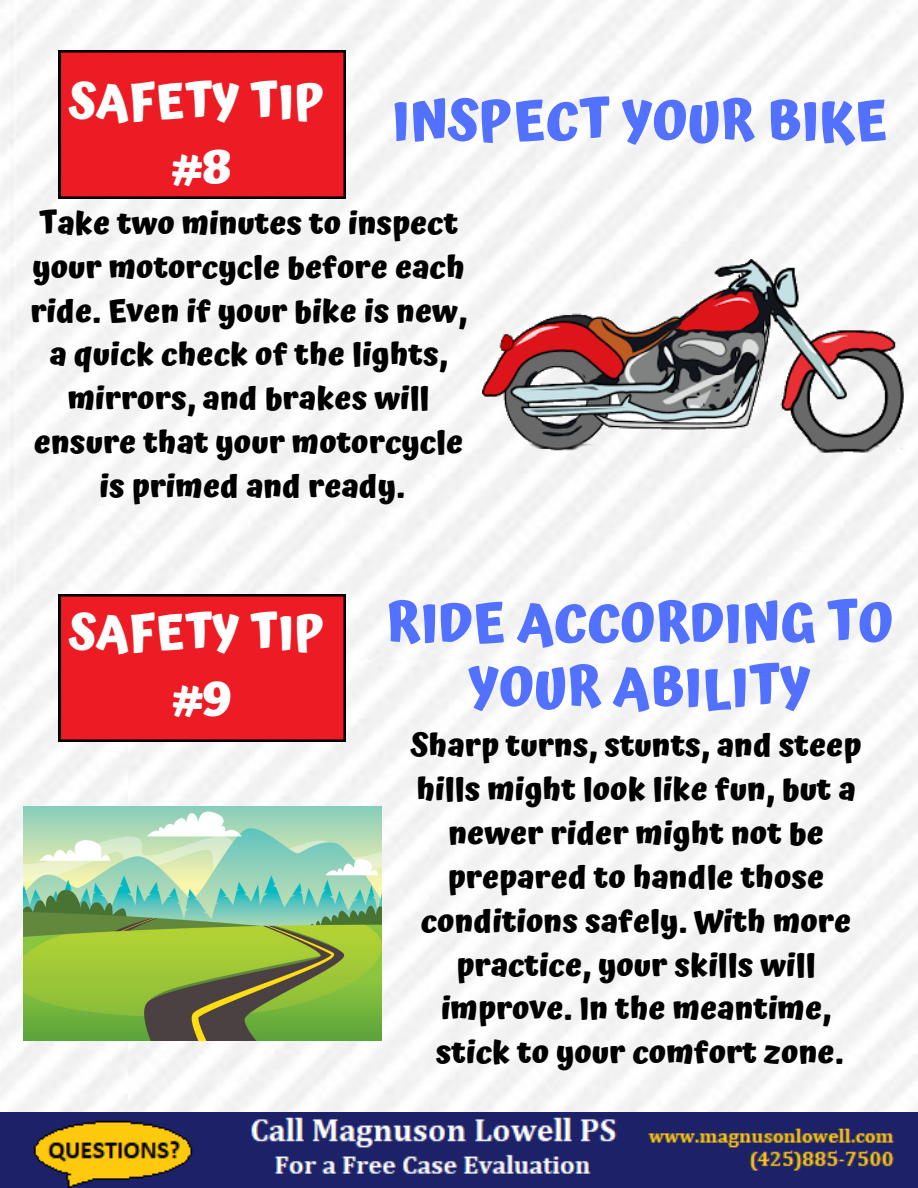
<style>
.page{position:relative;width:918px;height:1188px;background:#fff}
.page>*{position:absolute;margin:0;border:0;box-sizing:border-box;transform-origin:0 0}
.t1{font:700 54px "Atma";color:#5271ff}
.t2{font:700 48px/66.3px "Atma";color:#fff;text-align:center}
.t3{font:700 31.5px/43.8px "Atma";color:#000;text-align:center}
</style>
<div class="page">
<img style="left:128px;top:659px;width:790px;height:454px">
<img style="left:0;top:0;width:918px;height:659px">
<img style="left:0;top:594px;width:128px;height:519px">
<img style="left:0;top:1113px;width:918px;height:75px">
<div style="left:59px;top:51px;width:287px;height:147px;background:#ed1c24"></div>
<div style="left:59px;top:594px;width:287px;height:147px;background:#ed1c24"></div>
<img style="left:482px;top:260px;width:421px;height:193px">
<img style="left:23px;top:806px;width:358px;height:234px">
<h2 class="t2" style="left:69px;top:68px;width:257px">SAFETY TIP #8</h2>
<p class="t3" style="left:30px;top:201px;width:438px">Take two minutes to inspect your motorcycle before each ride. Even if your bike is new, a quick check of the lights, mirrors, and brakes will ensure that your motorcycle is primed and ready.</p>
<h1 class="t1" style="left:392px;top:89px;width:497px">INSPECT YOUR BIKE</h1>
<h2 class="t2" style="left:69px;top:599px;width:257px">SAFETY TIP #9</h2>
<h1 class="t1" style="left:386px;top:591px;width:509px">RIDE ACCORDING TO</h1>
<h1 class="t1" style="left:469px;top:655px;width:343px">YOUR ABILITY</h1>
<p class="t3" style="left:411px;top:723px;width:452px">Sharp turns, stunts, and steep hills might look like fun, but a newer rider might not be prepared to handle those conditions safely. With more practice, your skills will improve. In the meantime, stick to your comfort zone.</p>
</div>
